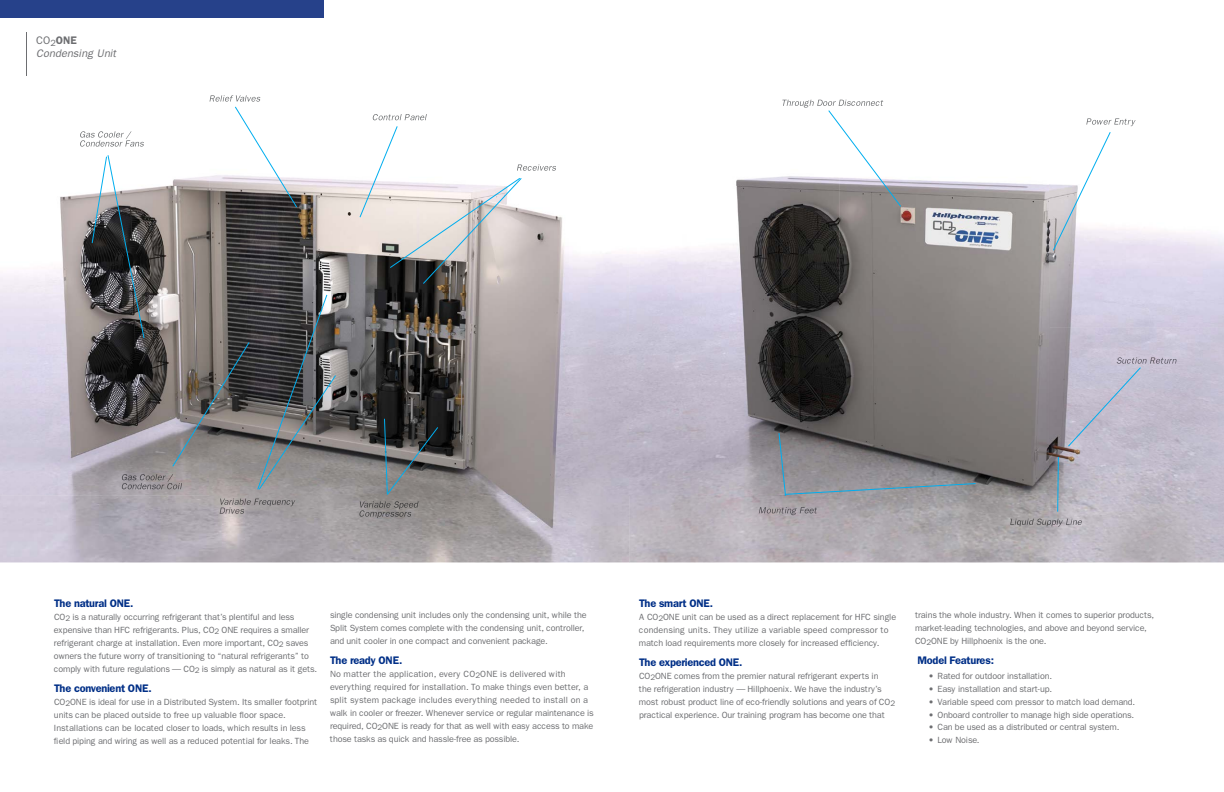
<style>
.page{position:relative;width:1224px;height:792px;background:#fff}
.page>*{position:absolute;margin:0;border:0;box-sizing:border-box;transform-origin:0 0}
.t1{font:600 11px "Franklin Gothic";letter-spacing:-.025em;color:#002f87}
.t2{font:italic 11px/13.2px "Franklin Gothic";color:#6d6e71}
.t3{font:9px/13px "Franklin Gothic";letter-spacing:-.02em;color:#6d6e71}
.s1{font-style:normal}
.s2{font-weight:600;font-style:normal}
</style>
<div class="page">
<div style="left:0;top:0;width:324px;height:18px;background:#26418a"></div>
<hr style="left:26px;top:32px;width:1px;height:44px;background:#6d6e71">
<img style="left:0;top:97px;width:1224px;height:465px">
<svg style="left:172px;top:342px;width:78px;height:125px"></svg>
<svg style="left:828px;top:110px;width:73px;height:97px"></svg>
<svg style="left:1068px;top:367px;width:73px;height:79px"></svg>
<svg style="left:1057px;top:457px;width:2px;height:55px"></svg>
<svg style="left:779px;top:433px;width:197px;height:63px"></svg>
<svg style="left:235px;top:107px;width:62px;height:100px"></svg>
<svg style="left:1053px;top:132px;width:58px;height:119px"></svg>
<img style="left:80px;top:131px;width:52px;height:8px">
<img style="left:80px;top:140px;width:64px;height:7px">
<img style="left:522px;top:164px;width:34px;height:7px">
<img style="left:220px;top:499px;width:75px;height:7px">
<img style="left:220px;top:508px;width:24px;height:6px">
<img style="left:360px;top:501px;width:59px;height:8px">
<img style="left:359px;top:510px;width:52px;height:8px">
<img style="left:373px;top:114px;width:54px;height:6px">
<img style="left:210px;top:95px;width:50px;height:7px">
<img style="left:1086px;top:118px;width:50px;height:8px">
<img style="left:759px;top:507px;width:63px;height:8px">
<img style="left:1010px;top:519px;width:72px;height:8px">
<img style="left:1117px;top:357px;width:60px;height:7px">
<img style="left:122px;top:474px;width:51px;height:8px">
<img style="left:122px;top:483px;width:60px;height:6px">
<img style="left:782px;top:100px;width:101px;height:8px">
<svg style="left:360px;top:126px;width:162px;height:158px"></svg>
<svg style="left:384px;top:419px;width:54px;height:76px"></svg>
<svg style="left:92px;top:155px;width:52px;height:183px"></svg>
<svg style="left:257px;top:295px;width:79px;height:195px"></svg>
<p class="t2" style="left:36px;top:34px;width:82px"><span class="s1">CO</span><sub>2</sub><span class="s2">ONE<br></span>Condensing Unit</p>
<p class="t1" style="left:54px;top:596px;width:81px">The natural ONE.</p>
<p class="t3" style="left:54px;top:610px;width:265px">CO<sub>2</sub> is a naturally occurring refrigerant that’s plentiful and less expensive than HFC refrigerants. Plus, CO<sub>2</sub> ONE requires a smaller refrigerant charge at installation. Even more important, CO<sub>2</sub> saves owners the future worry of transitioning to “natural refrigerants” to comply with future regulations — CO<sub>2</sub> is simply as natural as it gets.</p>
<p class="t1" style="left:54px;top:682px;width:99px">The convenient ONE.</p>
<p class="t3" style="left:54px;top:695px;width:265px">CO<sub>2</sub>ONE is ideal for use in a Distributed System. Its smaller footprint units can be placed outside to free up valuable floor space.<br>Installations can be located closer to loads, which results in less field piping and wiring as well as a reduced potential for leaks. The</p>
<p class="t3" style="left:330px;top:609px;width:258px">single condensing unit includes only the condensing unit, while the<br>Split System comes complete with the condensing unit, controller, and unit cooler in one compact and convenient package.</p>
<p class="t1" style="left:330px;top:654px;width:74px">The ready ONE.</p>
<p class="t3" style="left:330px;top:668px;width:265px">No matter the application, every CO<sub>2</sub>ONE is delivered with everything required for installation. To make things even better, a split system package includes everything needed to install on a walk in cooler or freezer. Whenever service or regular maintenance is required, CO<sub>2</sub>ONE is ready for that as well with easy access to make those tasks as quick and hassle-free as possible.</p>
<p class="t1" style="left:639px;top:596px;width:76px">The smart ONE.</p>
<p class="t3" style="left:639px;top:610px;width:259px">A CO<sub>2</sub>ONE unit can be used as a direct replacement for HFC single condensing units. They utilize a variable speed compressor to match load requirements more closely for increased efficiency.</p>
<p class="t1" style="left:639px;top:656px;width:105px">The experienced ONE.</p>
<p class="t3" style="left:639px;top:669px;width:258px">CO<sub>2</sub>ONE comes from the premier natural refrigerant experts in<br>the refrigeration industry — Hillphoenix. We have the industry’s most robust product line of eco-friendly solutions and years of CO<sub>2 </sub>practical experience. Our training program has become one that</p>
<p class="t3" style="left:915px;top:609px;width:241px">trains the whole industry. When it comes to superior products, market-leading technologies, and above and beyond service,<br>CO<sub>2</sub>ONE by Hillphoenix is the one.</p>
<p class="t1" style="left:917px;top:654px;width:78px">Model Features:</p>
<p class="t3" style="left:928px;top:669px;width:125px">• Rated for outdoor installation.</p>
<p class="t3" style="left:928px;top:682px;width:125px">• Easy installation and start-up.</p>
<p class="t3" style="left:928px;top:695px;width:208px">• Variable speed com pressor to match load demand.</p>
<p class="t3" style="left:928px;top:708px;width:207px">• Onboard controller to manage high side operations.</p>
<p class="t3" style="left:928px;top:721px;width:192px">• Can be used as a distributed or central system.</p>
<p class="t3" style="left:928px;top:734px;width:53px">• Low Noise.</p>
</div>
